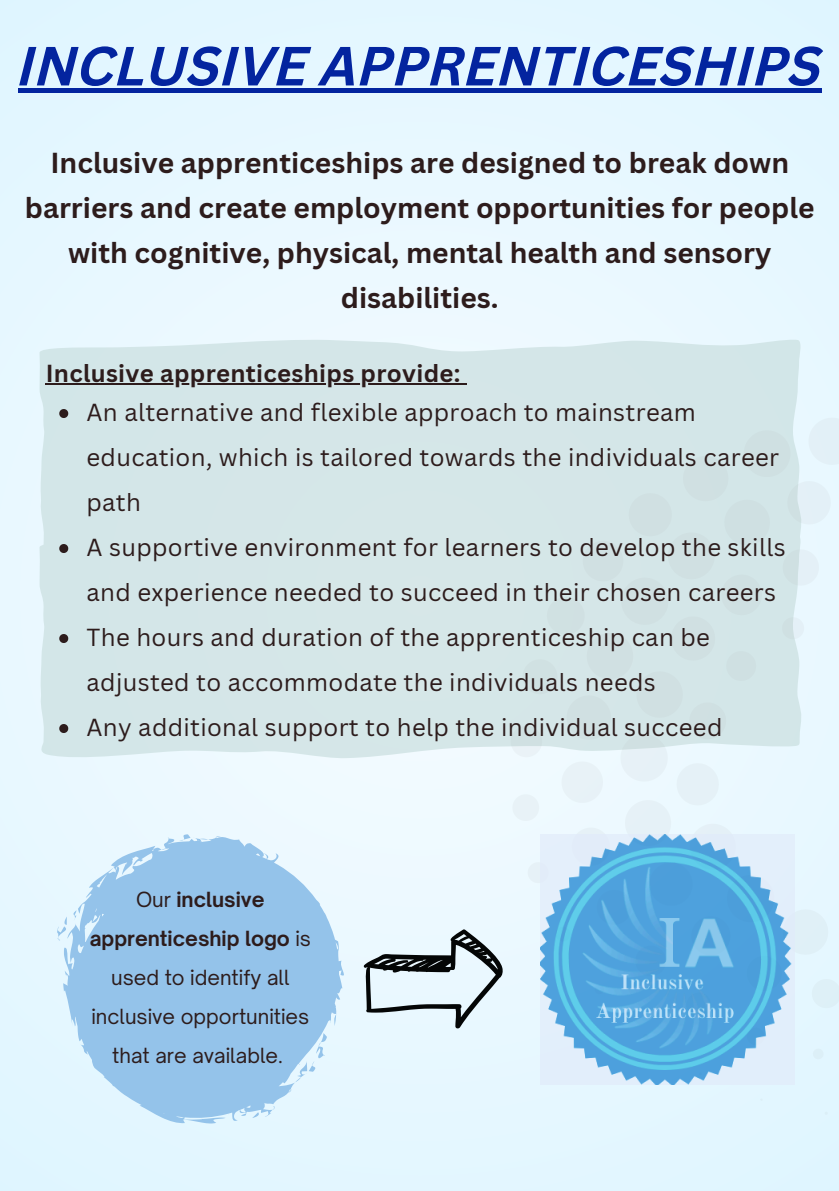
<style>
.page{position:relative;width:839px;height:1191px;background:#fff}
.page>*{position:absolute;margin:0;border:0;box-sizing:border-box;transform-origin:0 0}
.t1{font:italic 700 54px "Canva Sans";color:#03249f}
.t2{font:700 28.2px/45px "Canva Sans";color:#2d1c1c;text-align:center}
.t3{font:24px/45px "Canva Sans";letter-spacing:.015em;color:#2d1c1c}
.t4{font:700 24px "Canva Sans";letter-spacing:.015em;color:#2d1c1c}
.t5{font:20px/39px "Open Sauce One";color:#2d1c1c;text-align:center}
.s1{font-weight:700}
</style>
<div class="page">
<div style="left:0;top:0;width:838px;height:1191px;background:#e6f7ff"></div>
<div style="left:39px;top:340px;width:762px;height:193px;background:#d4e6e8"></div>
<div style="left:39px;top:533px;width:324px;height:226px;background:#d4e6e8"></div>
<hr style="left:46px;top:384px;width:415px;height:1px;background:#2d1c1c">
<svg style="left:59px;top:409px;width:9px;height:9px"></svg>
<svg style="left:59px;top:544px;width:9px;height:9px"></svg>
<svg style="left:59px;top:634px;width:9px;height:9px"></svg>
<svg style="left:59px;top:724px;width:9px;height:9px"></svg>
<div style="left:18px;top:88px;width:803px;height:5px;background:#03249f"></div>
<img style="left:596px;top:1061px;width:138px;height:24px">
<svg style="left:363px;top:412px;width:439px;height:649px"></svg>
<svg style="left:183px;top:834px;width:7px;height:3px"></svg>
<svg style="left:57px;top:927px;width:6px;height:14px"></svg>
<svg style="left:63px;top:837px;width:280px;height:287px;fill:#94c3ea"></svg>
<h3 class="t1" style="left:18px;top:44px;width:805px">INCLUSIVE APPRENTICESHIPS</h3>
<h1 class="t2" style="left:25px;top:140px;width:791px">Inclusive apprenticeships are designed to break down barriers and create employment opportunities for people with cognitive, physical, mental health and sensory disabilities.</h1>
<h2 class="t4" style="left:46px;top:356px;width:416px">Inclusive apprenticeships provide:</h2>
<p class="t3" style="left:87px;top:389px;width:694px">An alternative and flexible approach to mainstream education, which is tailored towards the individuals career path</p>
<p class="t3" style="left:87px;top:524px;width:700px">A supportive environment for learners to develop the skills and experience needed to succeed in their chosen careers</p>
<p class="t3" style="left:87px;top:614px;width:625px">The hours and duration of the apprenticeship can be adjusted to accommodate the individuals needs</p>
<p class="t3" style="left:87px;top:704px;width:637px">Any additional support to help the individual succeed</p>
<p class="t5" style="left:90px;top:880px;width:223px">Our <span class="s1">inclusive apprenticeship logo</span> is used to identify all inclusive opportunities that are available.</p>
</div>
